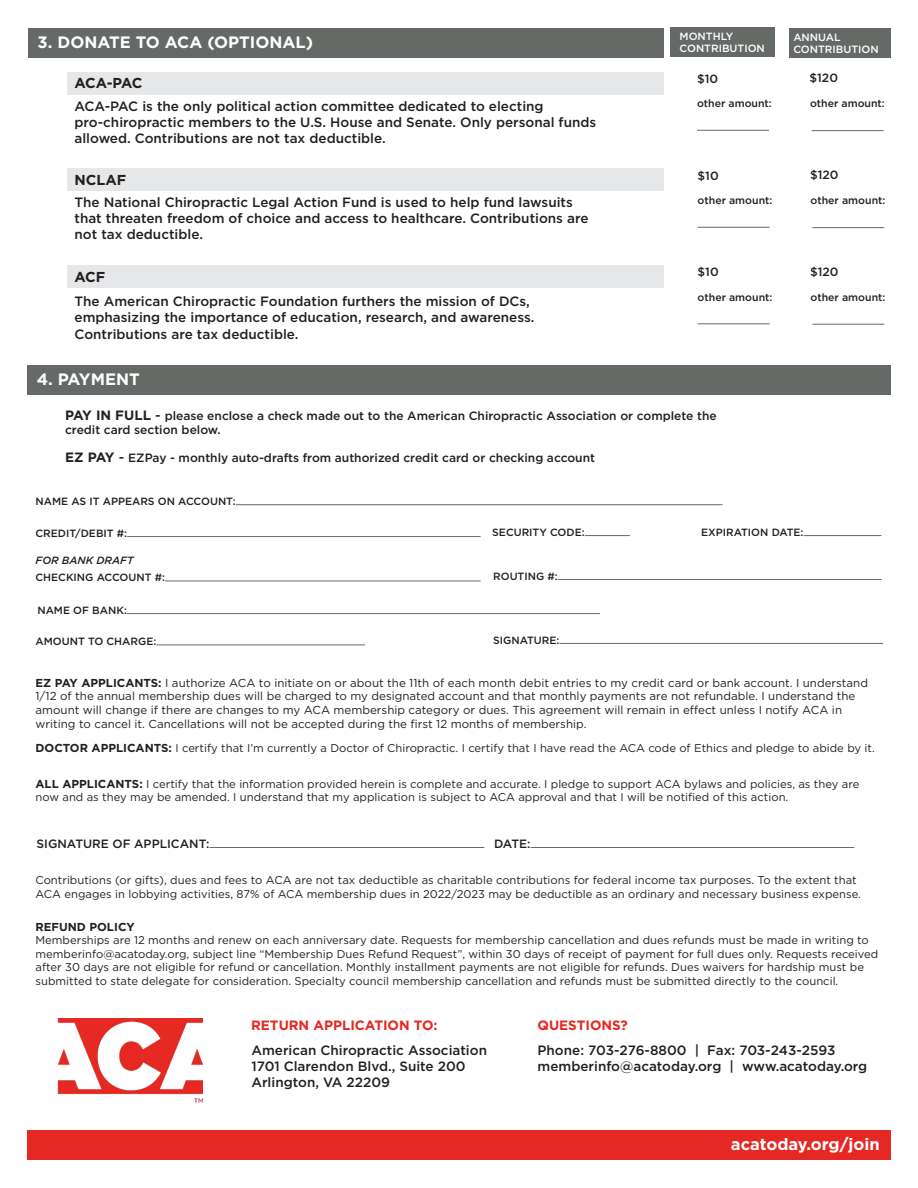
<style>
.page{position:relative;width:918px;height:1188px;background:#fff}
.page>*{position:absolute;margin:0;border:0;box-sizing:border-box;transform-origin:0 0}
.t1{font:700 16.5px "Gotham";color:#fff}
.t2{font:700 14.4px "Gotham";color:#231f20}
.t3{font:500 13.5px/16.2px "Gotham";color:#231f20}
.t4{font:700 13.5px "Gotham";color:#e72621}
.t5{font:500 12px/14.4px "Gotham";color:#231f20}
.t6{font:11.55px/13.8px "Gotham";color:#231f20}
.t7{font:700 11.55px "Gotham";color:#231f20}
.t8{font:11.25px/13.5px "Gotham";color:#231f20}
.t9{font:500 10.5px "Gotham";color:#231f20}
.t10{font:500 10.5px "Gotham";color:#fff}
.t11{font:italic 500 10.5px "Gotham";color:#231f20}
.s1{font-weight:700;font-size:13.5px}
.s2{font-size:13.5px}
.s3{font-weight:700}
.s4{font-weight:700;font-size:11.55px}
</style>
<div class="page">
<div style="left:28px;top:28px;width:635px;height:30px;background:#656a67"></div>
<div style="left:27px;top:365px;width:864px;height:29px;background:#656a67"></div>
<div style="left:789px;top:28px;width:102px;height:30px;background:#656a67"></div>
<div style="left:671px;top:27px;width:104px;height:30px;background:#656a67"></div>
<hr style="left:697px;top:130px;width:72px;height:1px;background:#656a67">
<hr style="left:812px;top:130px;width:72px;height:1px;background:#656a67">
<hr style="left:236px;top:504px;width:487px;height:1px;background:#656a67">
<hr style="left:127px;top:536px;width:354px;height:1px;background:#656a67">
<hr style="left:585px;top:535px;width:45px;height:1px;background:#656a67">
<hr style="left:156px;top:645px;width:209px;height:1px;background:#656a67">
<hr style="left:559px;top:643px;width:324px;height:1px;background:#656a67">
<hr style="left:803px;top:535px;width:78px;height:1px;background:#656a67">
<hr style="left:210px;top:847px;width:274px;height:1px;background:#656a67">
<hr style="left:531px;top:847px;width:323px;height:1px;background:#656a67">
<div style="left:27px;top:1130px;width:864px;height:30px;background:#e52823"></div>
<img style="left:57px;top:1019px;width:146px;height:84px">
<div style="left:67px;top:265px;width:596px;height:23px;background:#e6e7e9"></div>
<div style="left:67px;top:72px;width:596px;height:22px;background:#e6e7e9"></div>
<div style="left:68px;top:168px;width:596px;height:23px;background:#e6e7e9"></div>
<hr style="left:698px;top:227px;width:72px;height:1px;background:#656a67">
<hr style="left:812px;top:227px;width:72px;height:1px;background:#656a67">
<hr style="left:698px;top:323px;width:72px;height:1px;background:#656a67">
<hr style="left:812px;top:324px;width:72px;height:1px;background:#656a67">
<hr style="left:127px;top:613px;width:473px;height:1px;background:#656a67">
<hr style="left:165px;top:581px;width:316px;height:1px;background:#656a67">
<hr style="left:558px;top:579px;width:323px;height:1px;background:#656a67">
<p class="t1" style="left:38px;top:31px;width:277px">3. DONATE TO ACA (OPTIONAL)</p>
<p class="t2" style="left:75px;top:73px;width:69px">ACA-PAC</p>
<p class="t3" style="left:75px;top:98px;width:471px">ACA-PAC is the only political action committee dedicated to electing</p>
<p class="t3" style="left:75px;top:114px;width:523px">pro-chiropractic members to the U.S. House and Senate. Only personal funds</p>
<p class="t3" style="left:75px;top:130px;width:313px">allowed. Contributions are not tax deductible.</p>
<p class="t2" style="left:75px;top:170px;width:53px">NCLAF</p>
<p class="t3" style="left:75px;top:194px;width:516px">The National Chiropractic Legal Action Fund is used to help fund lawsuits that threaten freedom of choice and access to healthcare. Contributions are not tax deductible.</p>
<p class="t2" style="left:75px;top:267px;width:32px">ACF</p>
<p class="t3" style="left:75px;top:293px;width:457px">The American Chiropractic Foundation furthers the mission of DCs,</p>
<p class="t3" style="left:75px;top:309px;width:461px">emphasizing the importance of education, research, and awareness.</p>
<p class="t3" style="left:75px;top:326px;width:226px">Contributions are tax deductible.</p>
<p class="t1" style="left:37px;top:368px;width:105px">4. PAYMENT</p>
<p class="t10" style="left:680px;top:29px;width:55px">MONTHLY</p>
<p class="t10" style="left:680px;top:42px;width:87px">CONTRIBUTION</p>
<p class="t10" style="left:793px;top:30px;width:49px">ANNUAL</p>
<p class="t10" style="left:793px;top:43px;width:87px">CONTRIBUTION</p>
<p class="t5" style="left:697px;top:71px;width:23px">$10</p>
<p class="t5" style="left:810px;top:70px;width:30px">$120</p>
<p class="t9" style="left:697px;top:97px;width:76px">other amount:</p>
<p class="t9" style="left:810px;top:97px;width:76px">other amount:</p>
<p class="t5" style="left:698px;top:168px;width:23px">$10</p>
<p class="t5" style="left:810px;top:167px;width:30px">$120</p>
<p class="t9" style="left:698px;top:194px;width:76px">other amount:</p>
<p class="t9" style="left:811px;top:194px;width:76px">other amount:</p>
<p class="t5" style="left:698px;top:265px;width:23px">$10</p>
<p class="t5" style="left:810px;top:264px;width:30px">$120</p>
<p class="t9" style="left:698px;top:290px;width:76px">other amount:</p>
<p class="t9" style="left:811px;top:290px;width:76px">other amount:</p>
<p class="t5" style="left:65px;top:408px;width:653px"><span class="s1">PAY IN FULL</span> <span class="s2">-</span> please enclose a check made out to the American Chiropractic Association or complete the credit card section below.</p>
<p class="t5" style="left:65px;top:450px;width:531px"><span class="s1">EZ PAY</span> <span class="s2">-</span> EZPay - monthly auto-drafts from authorized credit card or checking account</p>
<p class="t9" style="left:36px;top:495px;width:202px">NAME AS IT APPEARS ON ACCOUNT:</p>
<p class="t9" style="left:36px;top:526px;width:93px">CREDIT/DEBIT #:</p>
<p class="t9" style="left:492px;top:525px;width:94px">SECURITY CODE:</p>
<p class="t11" style="left:36px;top:553px;width:100px">FOR BANK DRAFT</p>
<p class="t9" style="left:36px;top:571px;width:131px">CHECKING ACCOUNT #:</p>
<p class="t9" style="left:493px;top:569px;width:66px">ROUTING #:</p>
<p class="t9" style="left:37px;top:603px;width:91px">NAME OF BANK:</p>
<p class="t9" style="left:36px;top:635px;width:122px">AMOUNT TO CHARGE:</p>
<p class="t9" style="left:493px;top:633px;width:68px">SIGNATURE:</p>
<p class="t9" style="left:701px;top:525px;width:104px">EXPIRATION DATE:</p>
<p class="t6" style="left:36px;top:675px;width:834px"><span class="s3">EZ PAY APPLICANTS:</span> I authorize ACA to initiate on or about the 11th of each month debit entries to my credit card or bank account. I understand 1/12 of the annual membership dues will be charged to my designated account and that monthly payments are not refundable. I understand the amount will change if there are changes to my ACA membership category or dues. This agreement will remain in effect unless I notify ACA in writing to cancel it. Cancellations will not be accepted during the first 12 months of membership.</p>
<p class="t8" style="left:36px;top:741px;width:841px"><span class="s4">DOCTOR APPLICANTS:</span> I certify that I’m currently a Doctor of Chiropractic. I certify that I have read the ACA code of Ethics and pledge to abide by it.</p>
<p class="t8" style="left:36px;top:777px;width:825px"><span class="s4">ALL APPLICANTS:</span> I certify that the information provided herein is complete and accurate. I pledge to support ACA bylaws and policies, as they are now and as they may be amended. I understand that my application is subject to ACA approval and that I will be notified of this action.</p>
<p class="t5" style="left:37px;top:836px;width:175px">SIGNATURE OF APPLICANT:</p>
<p class="t5" style="left:494px;top:836px;width:38px">DATE:</p>
<p class="t8" style="left:36px;top:873px;width:827px">Contributions (or gifts), dues and fees to ACA are not tax deductible as charitable contributions for federal income tax purposes. To the extent that<br>ACA engages in lobbying activities, 87% of ACA membership dues in 2022/2023 may be deductible as an ordinary and necessary business expense.</p>
<p class="t7" style="left:36px;top:919px;width:101px">REFUND POLICY</p>
<p class="t8" style="left:36px;top:933px;width:844px">Memberships are 12 months and renew on each anniversary date. Requests for membership cancellation and dues refunds must be made in writing to memberinfo@acatoday.org, subject line “Membership Dues Refund Request”, within 30 days of receipt of payment for full dues only. Requests received after 30 days are not eligible for refund or cancellation. Monthly installment payments are not eligible for refunds. Dues waivers for hardship must be submitted to state delegate for consideration. Specialty council membership cancellation and refunds must be submitted directly to the council.</p>
<p class="t4" style="left:251px;top:1016px;width:188px">RETURN APPLICATION TO:</p>
<p class="t3" style="left:251px;top:1042px;width:237px">American Chiropractic Association</p>
<p class="t3" style="left:251px;top:1058px;width:216px">1701 Clarendon Blvd., Suite 200</p>
<p class="t3" style="left:251px;top:1074px;width:140px">Arlington, VA 22209</p>
<p class="t4" style="left:538px;top:1016px;width:92px">QUESTIONS?</p>
<p class="t3" style="left:538px;top:1042px;width:300px">Phone: 703-276-8800 | Fax: 703-243-2593</p>
<p class="t3" style="left:538px;top:1058px;width:331px">memberinfo@acatoday.org | www.acatoday.org</p>
<p class="t1" style="left:731px;top:1133px;width:150px">acatoday.org/join</p>
</div>
